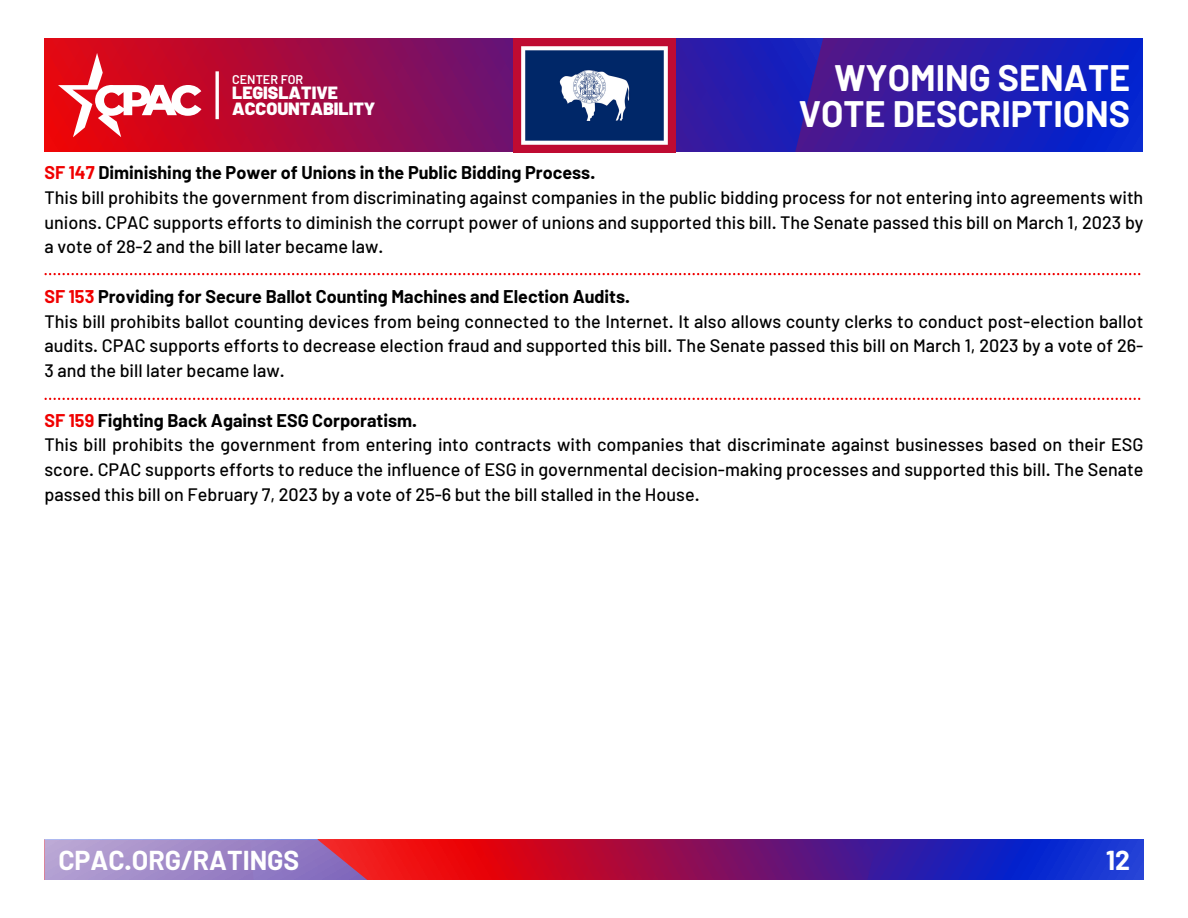
<style>
.page{position:relative;width:1188px;height:918px;background:#fff}
.page>*{position:absolute;margin:0;border:0;box-sizing:border-box;transform-origin:0 0}
.t1{font:700 36px/36px "Barlow";color:#fff;text-align:right}
.t2{font:700 26.7px "Barlow";color:#fff}
.t3{font:500 18px/24.8px "Barlow";color:#000;text-align:justify}
.t4{font:700 18px "Barlow";color:#000}
.t5{font:900 17.7px "Barlow";color:#fff}
.t6{font:600 12.6px "Barlow";color:#fff}
.s1{color:#f00000}
</style>
<div class="page">
<svg style="left:45px;top:38px;width:1098px;height:114px;background:#5b1580"></svg>
<svg style="left:58px;top:53px;width:144px;height:84px"></svg>
<hr style="left:216px;top:71px;width:3px;height:48px;background:#fff">
<svg style="left:45px;top:840px;width:1099px;height:39px;background:#833584"></svg>
<img style="left:513px;top:39px;width:162px;height:113px">
<svg style="left:45px;top:273px;width:1095px;height:2px"></svg>
<svg style="left:45px;top:398px;width:1095px;height:2px"></svg>
<p class="t6" style="left:232px;top:71px;width:73px">CENTER FOR</p>
<p class="t5" style="left:232px;top:82px;width:107px">LEGISLATIVE</p>
<p class="t5" style="left:232px;top:98px;width:145px">ACCOUNTABILITY</p>
<p class="t1" style="left:799px;top:58px;width:333px">WYOMING SENATE<br>VOTE DESCRIPTIONS</p>
<p class="t4" style="left:45px;top:161px;width:552px"><span class="s1">SF 147</span> Diminishing the Power of Unions in the Public Bidding Process.</p>
<p class="t3" style="left:45px;top:184px;width:1100px">This bill prohibits the government from discriminating against companies in the public bidding process for not entering into agreements with unions. CPAC supports efforts to diminish the corrupt power of unions and supported this bill. The Senate passed this bill on March 1, 2023 by a vote of 28-2 and the bill later became law.</p>
<p class="t4" style="left:45px;top:285px;width:587px"><span class="s1">SF 153</span> Providing for Secure Ballot Counting Machines and Election Audits.</p>
<p class="t3" style="left:45px;top:308px;width:1100px">This bill prohibits ballot counting devices from being connected to the Internet. It also allows county clerks to conduct post-election ballot audits. CPAC supports efforts to decrease election fraud and supported this bill. The Senate passed this bill on March 1, 2023 by a vote of 26- 3 and the bill later became law.</p>
<p class="t4" style="left:45px;top:409px;width:374px"><span class="s1">SF 159</span> Fighting Back Against ESG Corporatism.</p>
<p class="t3" style="left:45px;top:432px;width:1100px">This bill prohibits the government from entering into contracts with companies that discriminate against businesses based on their ESG score. CPAC supports efforts to reduce the influence of ESG in governmental decision-making processes and supported this bill. The Senate passed this bill on February 7, 2023 by a vote of 25-6 but the bill stalled in the House.</p>
<p class="t2" style="left:58px;top:844px;width:242px">CPAC.ORG/RATINGS</p>
<p class="t2" style="left:1106px;top:843px;width:26px">12</p>
</div>
